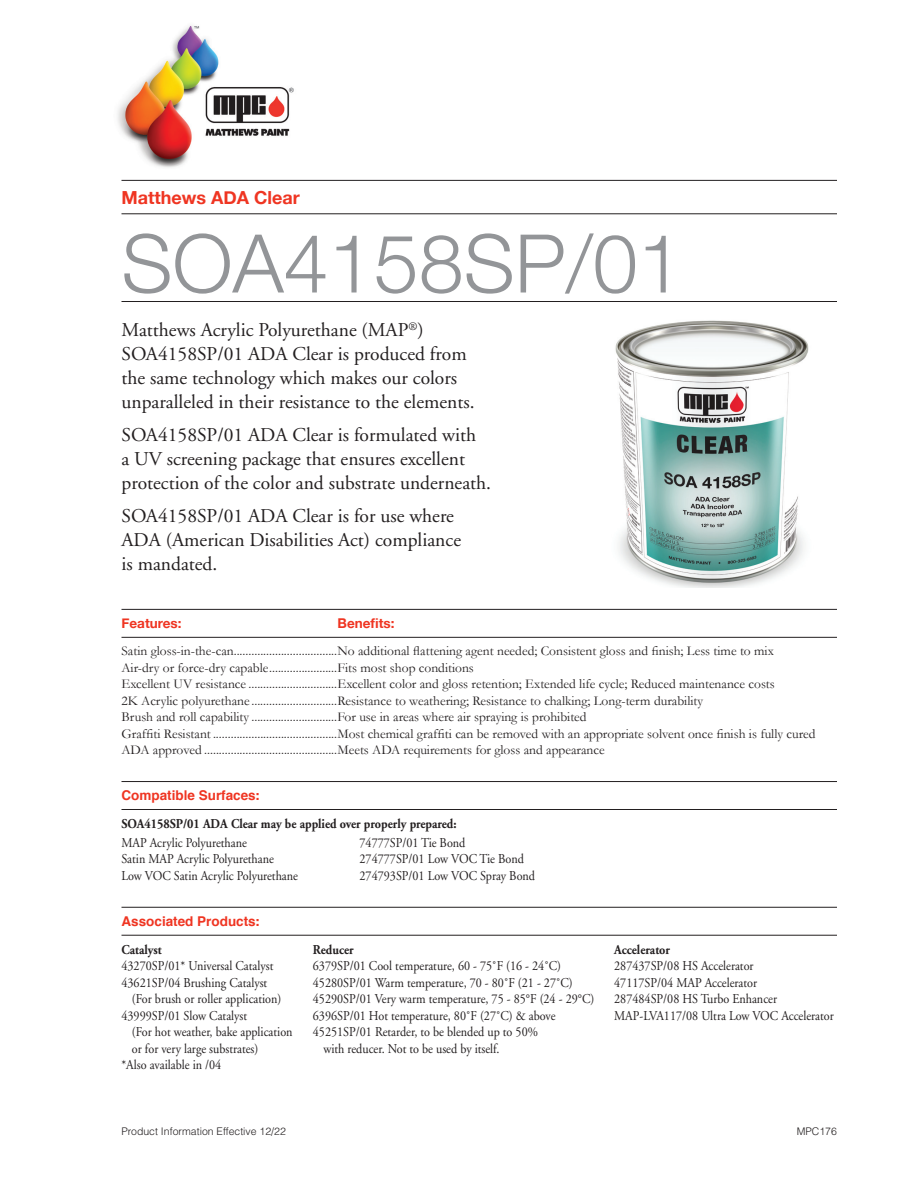
<style>
.page{position:relative;width:918px;height:1188px;background:#fff}
.page>*{position:absolute;margin:0;border:0;box-sizing:border-box;transform-origin:0 0}
.t1{font:300 81px "Helvetica Neue";color:#939598}
.t2{font:19.5px/24px "Adobe Garamond";color:#231f20}
.t3{font:700 18px "Helvetica Neue";color:#ef3522}
.t4{font:13.5px/16.5px "Garamond";color:#231f20}
.t5{font:13.5px/16.5px "Adobe Garamond";color:#231f20;scale:.9 1}
.t6{font:700 13.5px "Adobe Garamond";color:#231f20;scale:.9 1}
.t7{font:700 13.5px "Helvetica";color:#ef3522}
.t8{font:700 13.5px "Helvetica Neue";color:#ef3522}
.t9{font:300 10.5px "Helvetica";color:#231f20}
.s1{font-family:"Helvetica Neue"}
</style>
<div class="page">
<hr style="left:122px;top:180px;width:715px;height:1px;background:#231f20">
<hr style="left:122px;top:213px;width:715px;height:1px;background:#231f20">
<hr style="left:122px;top:301px;width:715px;height:1px;background:#231f20">
<img style="left:117px;top:25px;width:177px;height:143px">
<hr style="left:122px;top:781px;width:715px;height:1px;background:#231f20">
<hr style="left:122px;top:809px;width:715px;height:1px;background:#231f20">
<hr style="left:122px;top:609px;width:715px;height:1px;background:#231f20">
<hr style="left:122px;top:637px;width:715px;height:1px;background:#231f20">
<hr style="left:122px;top:907px;width:715px;height:1px;background:#231f20">
<hr style="left:122px;top:935px;width:715px;height:1px;background:#231f20">
<img style="left:615px;top:320px;width:194px;height:267px">
<h3 class="t3" style="left:122px;top:184px;width:180px">Matthews ADA Clear</h3>
<h1 class="t1" style="left:122px;top:198px;width:563px">SOA4158SP/01</h1>
<h2 class="t2" style="left:122px;top:319px;width:355px">Matthews Acrylic Polyurethane (MAP<sup>®</sup>)<br>SOA4158SP/01 ADA Clear is produced from the same technology which makes our colors unparalleled in their resistance to the elements.</h2>
<h2 class="t2" style="left:122px;top:423px;width:371px">SOA4158SP/01 ADA Clear is formulated with<br>a UV screening package that ensures excellent protection of the color and substrate underneath.</h2>
<h2 class="t2" style="left:122px;top:504px;width:341px">SOA4158SP/01 ADA Clear is for use where<br>ADA (American Disabilities Act) compliance is mandated.</h2>
<p class="t8" style="left:338px;top:613px;width:59px">Benefits:</p>
<p class="t8" style="left:122px;top:613px;width:62px">Features:</p>
<p class="t4" style="left:122px;top:643px;width:696px">Satin gloss-in-the-can...................................No additional flattening agent needed; Consistent gloss and finish; Less time to mix<br>Air-dry or force-dry capable.......................Fits most shop conditions<br>Excellent UV resistance ..............................Excellent color and gloss retention; Extended life cycle; Reduced maintenance costs<br>2K Acrylic polyurethane .............................Resistance to weathering; Resistance to chalking; Long-term durability<br>Brush and roll capability .............................For use in areas where air spraying is prohibited<br>Graffiti Resistant ..........................................Most chemical graffiti can be removed with an appropriate solvent once finish is fully cured ADA approved .............................................Meets ADA requirements for gloss and appearance</p>
<p class="t7" style="left:122px;top:785px;width:140px">Compatible Surfaces<span class="s1">:</span></p>
<p class="t6" style="left:122px;top:817px;width:374px">SOA4158SP/01 ADA Clear may be applied over properly prepared:</p>
<p class="t5" style="left:122px;top:835px;width:198px">MAP Acrylic Polyurethane<br>Satin MAP Acrylic Polyurethane<br>Low VOC Satin Acrylic Polyurethane</p>
<p class="t5" style="left:360px;top:835px;width:197px">74777SP/01 Tie Bond<br>274777SP/01 Low VOC Tie Bond<br>274793SP/01 Low VOC Spray Bond</p>
<p class="t7" style="left:122px;top:911px;width:140px">Associated Products<span class="s1">:</span></p>
<p class="t6" style="left:122px;top:942px;width:46px">Catalyst</p>
<p class="t5" style="left:122px;top:958px;width:170px">43270SP/01* Universal Catalyst</p>
<p class="t5" style="left:122px;top:975px;width:164px">43621SP/04 Brushing Catalyst</p>
<p class="t5" style="left:132px;top:991px;width:168px">(For brush or roller application)</p>
<p class="t5" style="left:122px;top:1008px;width:141px">43999SP/01 Slow Catalyst</p>
<p class="t5" style="left:132px;top:1024px;width:180px">(For hot weather, bake application</p>
<p class="t5" style="left:132px;top:1041px;width:142px">or for very large substrates)</p>
<p class="t5" style="left:122px;top:1057px;width:112px">*Also available in /04</p>
<p class="t6" style="left:313px;top:942px;width:47px">Reducer</p>
<p class="t5" style="left:313px;top:958px;width:277px">6379SP/01 Cool temperature, 60 - 75˚F (16 - 24˚C)</p>
<p class="t5" style="left:313px;top:975px;width:290px">45280SP/01 Warm temperature, 70 - 80˚F (21 - 27˚C)</p>
<p class="t5" style="left:313px;top:991px;width:314px">45290SP/01 Very warm temperature, 75 - 85°F (24 - 29°C)</p>
<p class="t5" style="left:313px;top:1008px;width:271px">6396SP/01 Hot temperature, 80˚F (27˚C) &amp; above</p>
<p class="t5" style="left:313px;top:1024px;width:252px">45251SP/01 Retarder, to be blended up to 50%</p>
<p class="t5" style="left:323px;top:1041px;width:197px">with reducer. Not to be used by itself.</p>
<p class="t6" style="left:614px;top:942px;width:63px">Accelerator</p>
<p class="t5" style="left:614px;top:958px;width:246px">287437SP/08 HS Accelerator<br>47117SP/04 MAP Accelerator<br>287484SP/08 HS Turbo Enhancer<br>MAP-LVA117/08 Ultra Low VOC Accelerator</p>
<p class="t9" style="left:122px;top:1124px;width:166px">Product Information Effective 12/22</p>
<p class="t9" style="left:797px;top:1124px;width:42px">MPC176</p>
</div>
